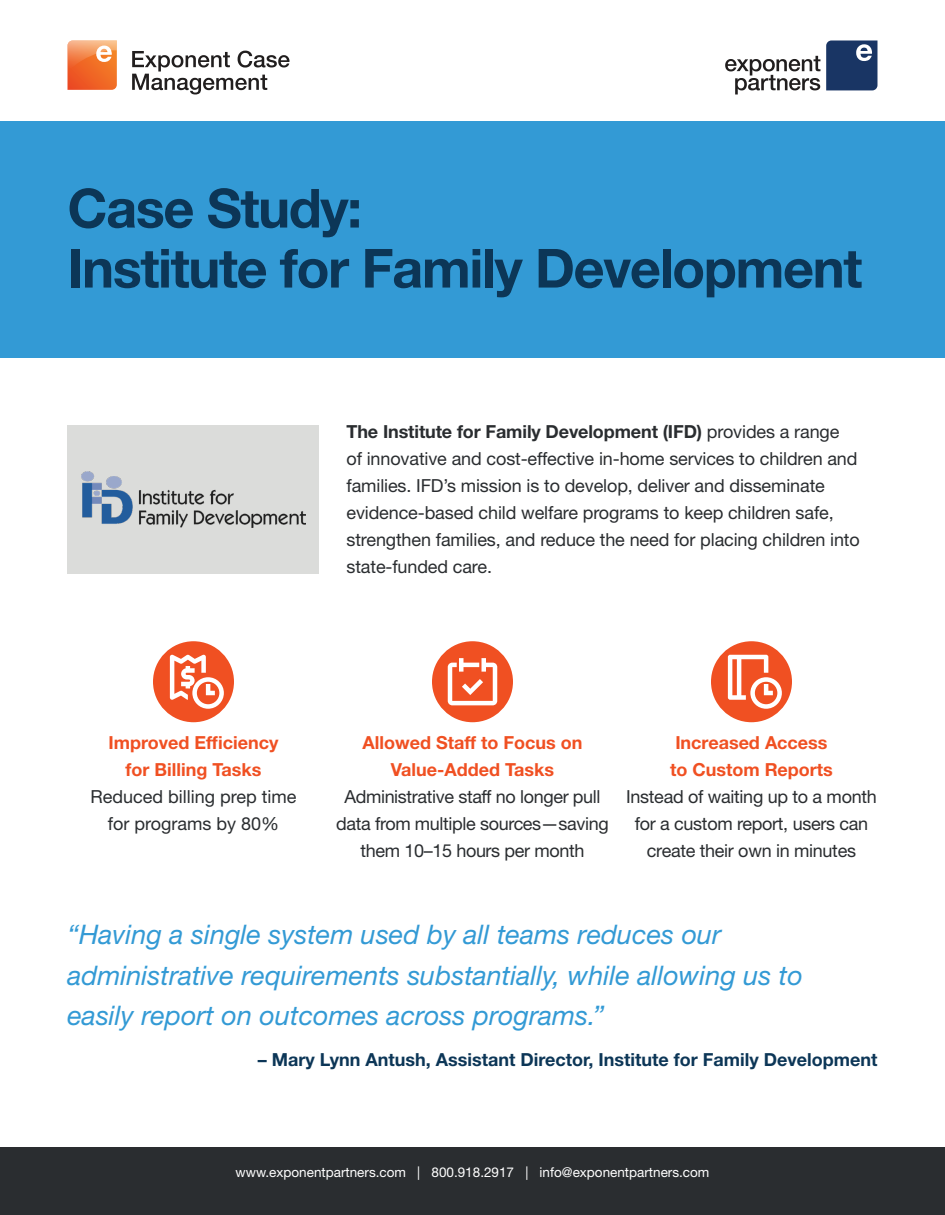
<style>
.page{position:relative;width:945px;height:1215px;background:#fff}
.page>*{position:absolute;margin:0;border:0;box-sizing:border-box;transform-origin:0 0}
.t1{font:700 54px "Helvetica Neue LT Std";letter-spacing:-.025em;color:#0c3657}
.t2{font:italic 27px/40.5px "Helvetica Neue LT Std";color:#339ad5}
.t3{font:18px/27px "Helvetica Neue LT Std";letter-spacing:-.005em;color:#2a2d30;text-align:center}
.t4{font:700 18px/27px "Helvetica Neue LT Std";color:#f05022;text-align:center}
.t5{font:700 18px "Helvetica Neue LT Std";color:#0c3657}
.t6{font:13.5px "Helvetica Neue LT Std";color:#fff}
.s1{font-weight:700}
</style>
<div class="page">
<div style="left:0;top:1148px;width:945px;height:67px;background:#2a2d30"></div>
<svg style="left:826px;top:40px;width:51px;height:50px;background:#2b4570"></svg>
<svg style="left:725px;top:56px;width:95px;height:38px"></svg>
<div style="left:0;top:122px;width:945px;height:236px;background:#339ad5"></div>
<div style="left:68px;top:425px;width:252px;height:149px;background:#dbdcda"></div>
<svg style="left:132px;top:51px;width:158px;height:43px"></svg>
<svg style="left:68px;top:40px;width:49px;height:50px;background:#f2834a"></svg>
<img style="left:81px;top:471px;width:225px;height:57px">
<div style="left:153px;top:641px;width:81px;height:81px;background:#f05022;border-radius:50%"></div>
<div style="left:432px;top:641px;width:81px;height:81px;background:#f05022;border-radius:50%"></div>
<div style="left:711px;top:641px;width:81px;height:81px;background:#f05022;border-radius:50%"></div>
<svg style="left:170px;top:655px;width:54px;height:54px"></svg>
<svg style="left:448px;top:658px;width:49px;height:47px"></svg>
<svg style="left:728px;top:655px;width:54px;height:54px"></svg>
<p class="t1" style="left:68px;top:175px;width:296px">Case Study:</p>
<p class="t1" style="left:68px;top:235px;width:796px">Institute for Family Development</p>
<p class="t3" style="left:346px;top:418px;width:515px;text-align:left"><span class="s1">The Institute for Family Development (IFD)</span> provides a range<br>of innovative and cost-effective in-home services to children and families. IFD’s mission is to develop, deliver and disseminate evidence-based child welfare programs to keep children safe, strengthen families, and reduce the need for placing children into state-funded care.</p>
<p class="t4" style="left:109px;top:728px;width:171px">Improved Efficiency for Billing Tasks</p>
<p class="t3" style="left:90px;top:782px;width:208px">Reduced billing prep time for programs by 80%</p>
<p class="t4" style="left:363px;top:728px;width:221px">Allowed Staff to Focus on<br>Value-Added Tasks</p>
<p class="t3" style="left:336px;top:782px;width:274px">Administrative staff no longer pull data from multiple sources—saving them 10–15 hours per month</p>
<p class="t4" style="left:670px;top:728px;width:164px;text-align:left">Increased Access to Custom Reports</p>
<p class="t3" style="left:626px;top:782px;width:252px">Instead of waiting up to a month for a custom report, users can create their own in minutes</p>
<p class="t2" style="left:68px;top:914px;width:737px">“Having a single system used by all teams reduces our administrative requirements substantially, while allowing us to easily report on outcomes across programs.”</p>
<p class="t5" style="left:258px;top:1048px;width:621px">– Mary Lynn Antush, Assistant Director, Institute for Family Development</p>
<p class="t6" style="left:236px;top:1165px;width:475px">www.exponentpartners.com | 800.918.2917 | info@exponentpartners.com</p>
</div>
